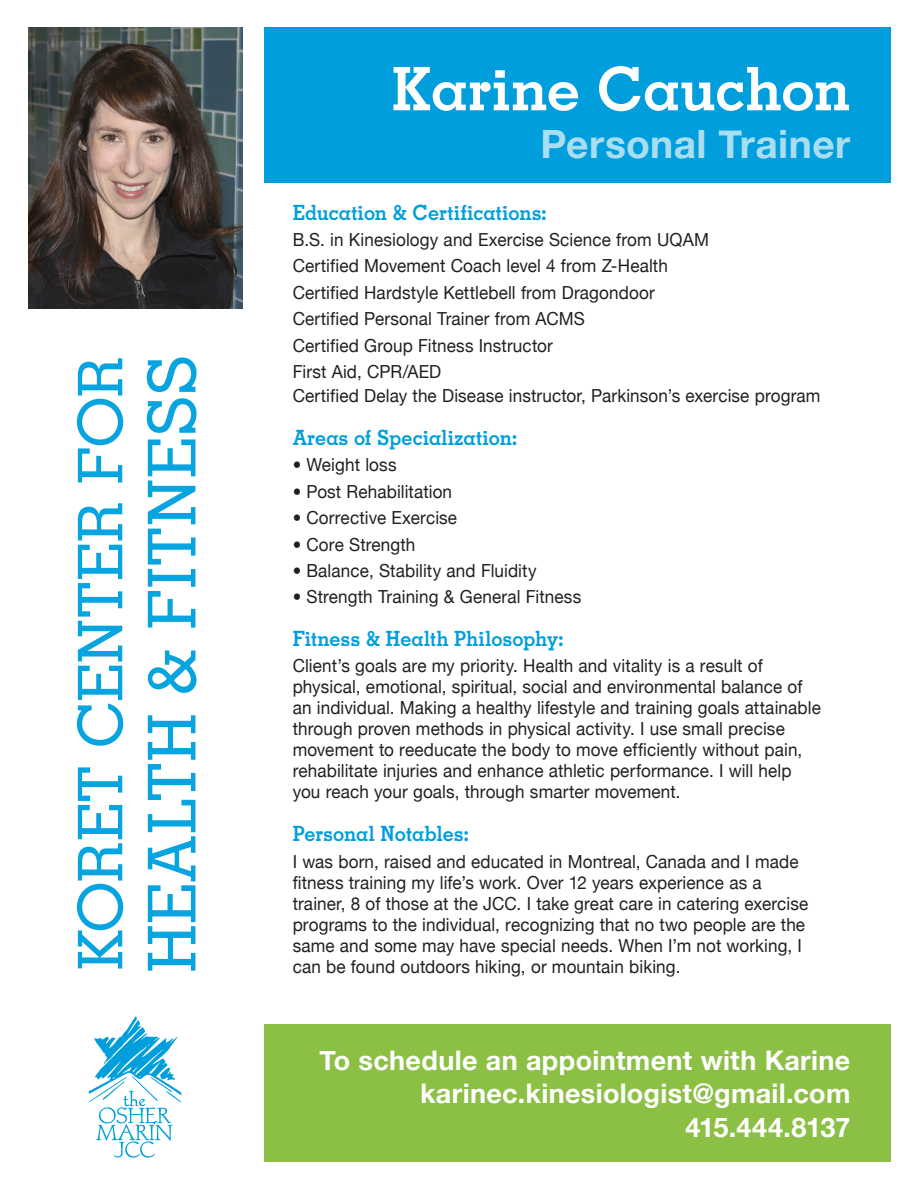
<style>
.page{position:relative;width:918px;height:1188px;background:#fff}
.page>*{position:absolute;margin:0;border:0;box-sizing:border-box;transform-origin:0 0}
.t1{font:500 66px "Memphis";letter-spacing:.01em;color:#08a4df}
.t2{font:500 61.5px "Memphis";letter-spacing:.005em;color:#08a4df}
.t3{font:700 60px "Memphis";letter-spacing:-.005em;color:#fff}
.t4{font:700 39px "Helvetica Neue";letter-spacing:.01em;color:#a9ddf0}
.t5{font:700 27px "Helvetica Neue";letter-spacing:.015em;color:#fff}
.t6{font:700 27px "Helvetica Neue";letter-spacing:-.015em;color:#fff}
.t7{font:700 21px "Memphis";letter-spacing:-.005em;color:#009edc;scale:.95 1}
.Class_Description{font:18px/21px "Helvetica Neue";letter-spacing:.005em;color:#231f20;scale:.95 1}
</style>
<div class="page">
<img style="left:88px;top:1016px;width:94px;height:142px">
<div style="left:265px;top:1024px;width:626px;height:137px;background:#8bc045"></div>
<div style="left:265px;top:27px;width:626px;height:155px;background:#009edc"></div>
<img style="left:28px;top:27px;width:215px;height:281px">
<p class="t2" style="left:63px;top:970px;width:616px;rotate:-90deg">KORET CENTER FOR</p>
<p class="t1" style="left:131px;top:972px;width:619px;rotate:-90deg">HEALTH &amp; FITNESS</p>
<p class="t3" style="left:391px;top:51px;width:460px">Karine Cauchon</p>
<p class="t4" style="left:540px;top:120px;width:311px">Personal Trainer</p>
<p class="t7" style="left:293px;top:199px;width:269px">Education &amp; Certifications:</p>
<p class="Class_Description" style="left:293px;top:229px;width:440px">B.S. in Kinesiology and Exercise Science from UQAM</p>
<p class="Class_Description" style="left:293px;top:255px;width:396px">Certified Movement Coach level 4 from Z-Health</p>
<p class="Class_Description" style="left:293px;top:282px;width:383px">Certified Hardstyle Kettlebell from Dragondoor</p>
<p class="Class_Description" style="left:293px;top:308px;width:309px">Certified Personal Trainer from ACMS</p>
<p class="Class_Description" style="left:293px;top:334px;width:275px">Certified Group Fitness Instructor</p>
<p class="Class_Description" style="left:293px;top:361px;width:158px">First Aid, CPR/AED</p>
<p class="Class_Description" style="left:293px;top:385px;width:557px">Certified Delay the Disease instructor, Parkinson’s exercise program</p>
<p class="t7" style="left:293px;top:424px;width:238px">Areas of Specialization:</p>
<p class="Class_Description" style="left:293px;top:454px;width:111px">• Weight loss</p>
<p class="Class_Description" style="left:293px;top:481px;width:169px">• Post Rehabilitation</p>
<p class="Class_Description" style="left:293px;top:507px;width:175px">• Corrective Exercise</p>
<p class="Class_Description" style="left:293px;top:533px;width:131px">• Core Strength</p>
<p class="Class_Description" style="left:293px;top:560px;width:258px">• Balance, Stability and Fluidity</p>
<p class="Class_Description" style="left:293px;top:586px;width:305px">• Strength Training &amp; General Fitness</p>
<p class="t7" style="left:293px;top:625px;width:287px">Fitness &amp; Health Philosophy:</p>
<p class="Class_Description" style="left:293px;top:655px;width:557px">Client’s goals are my priority. Health and vitality is a result of physical, emotional, spiritual, social and environmental balance of an individual. Making a healthy lifestyle and training goals attainable through proven methods in physical activity. I use small precise movement to reeducate the body to move efficiently without pain, rehabilitate injuries and enhance athletic performance. I will help you reach your goals, through smarter movement.</p>
<p class="t7" style="left:293px;top:821px;width:187px">Personal Notables:</p>
<p class="Class_Description" style="left:293px;top:850px;width:544px">I was born, raised and educated in Montreal, Canada and I made fitness training my life’s work. Over 12 years experience as a trainer, 8 of those at the JCC. I take great care in catering exercise programs to the individual, recognizing that no two people are the same and some may have special needs. When I’m not working, I can be found outdoors hiking, or mountain biking.</p>
<p class="t5" style="left:319px;top:1043px;width:532px">To schedule an appointment with Karine</p>
<p class="t5" style="left:420px;top:1077px;width:432px">karinec.kinesiologist@gmail.com</p>
<p class="t6" style="left:686px;top:1110px;width:166px">415.444.8137</p>
</div>
